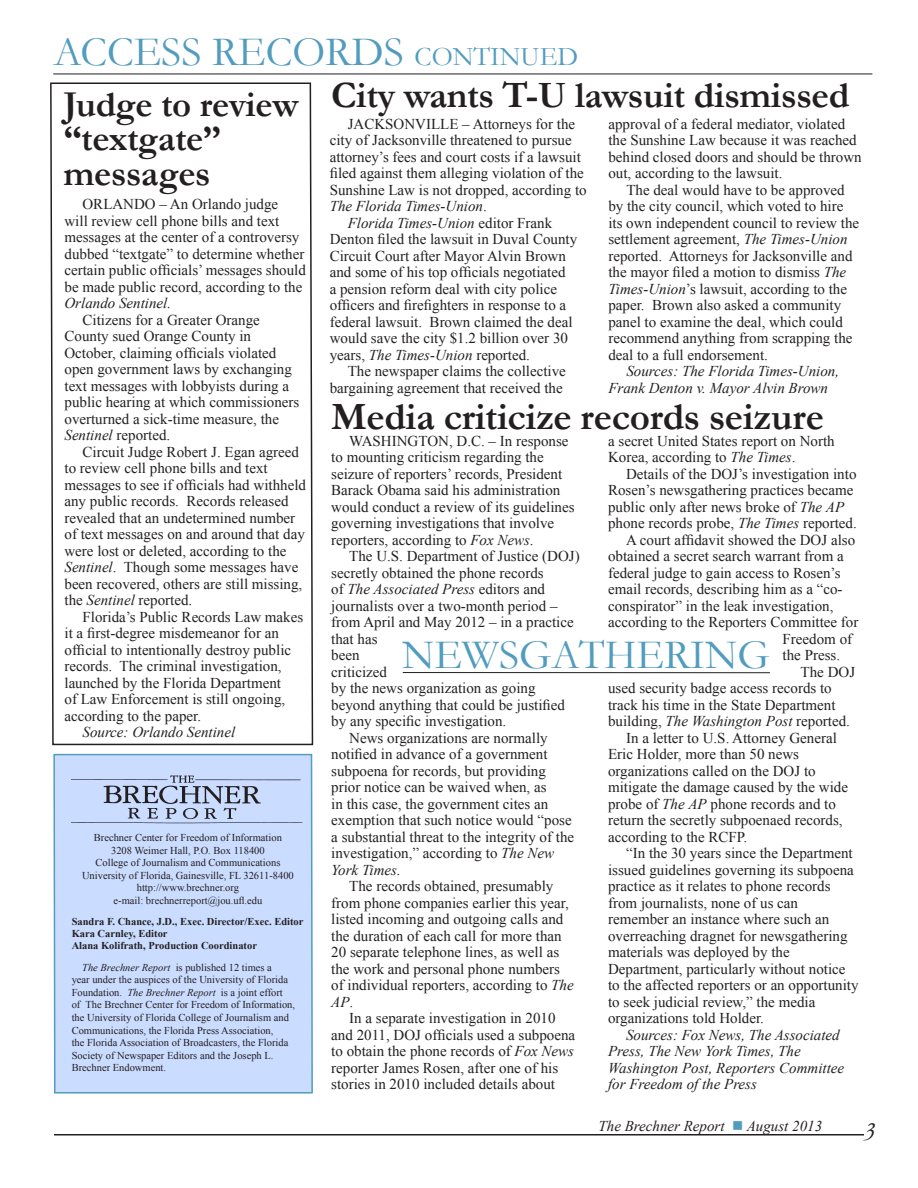
<style>
.page{position:relative;width:918px;height:1188px;background:#fff}
.page>*{position:absolute;margin:0;border:0;box-sizing:border-box;transform-origin:0 0}
.t1{font:42px "Garamond";color:#529cbe}
.Headline_26{font:700 39px "Garamond";letter-spacing:-.01em;color:#231f20}
.Headline_26-2{font:700 37.5px "Garamond";letter-spacing:-.01em;color:#231f20}
.Headline_26-3{font:700 36.75px/34.5px "Garamond";letter-spacing:-.01em;color:#231f20}
.t2{font:italic 27px "Garamond";color:#231f20}
.t3{font:15px/16.5px "Times New Roman";color:#231f20}
.t4{font:italic 15px/16.5px "Times New Roman";color:#231f20}
.t5{font:10.5px/12.6px "Times New Roman";color:#231f20}
.t6{font:700 10.5px "Times New Roman";color:#231f20}
.s1{font-size:27px}
.s2{font-style:italic}
.s3{color:#529cbe}
</style>
<div class="page">
<svg style="left:50px;top:82px;width:264px;height:664px"></svg>
<hr style="left:54px;top:1134px;width:810px;height:2px;background:#231f20">
<div style="left:53px;top:753px;width:260px;height:341px;background:#cadcff"></div>
<img style="left:71px;top:772px;width:237px;height:56px">
<hr style="left:53px;top:74px;width:819px;height:1px;background:#231f20">
<hr style="left:403px;top:672px;width:367px;height:1px;background:#231f20">
<p class="t1" style="left:54px;top:24px;width:526px">ACCESS RECORDS <span class="s1">CONTINUED</span></p>
<p class="Headline_26-3" style="left:64px;top:87px;width:236px">Judge to review “textgate” messages</p>
<p class="t3" style="left:64px;top:196px;width:243px;text-indent:18px">ORLANDO – An Orlando judge<br>will review cell phone bills and text messages at the center of a controversy dubbed “textgate” to determine whether certain public officials’ messages should be made public record, according to the <span class="s2">Orlando Sentinel.</span></p>
<p class="t3" style="left:64px;top:311px;width:236px;text-indent:18px">Citizens for a Greater Orange County sued Orange County in October, claiming officials violated open government laws by exchanging text messages with lobbyists during a public hearing at which commissioners overturned a sick-time measure, the <span class="s2">Sentinel</span> reported.</p>
<p class="t3" style="left:64px;top:443px;width:243px;text-indent:18px">Circuit Judge Robert J. Egan agreed to review cell phone bills and text messages to see if officials had withheld any public records. Records released revealed that an undetermined number of text messages on and around that day were lost or deleted, according to the <span class="s2">Sentinel</span>. Though some messages have been recovered, others are still missing, the <span class="s2">Sentinel</span> reported.</p>
<p class="t3" style="left:64px;top:608px;width:240px;text-indent:18px">Florida’s Public Records Law makes it a first-degree misdemeanor for an official to intentionally destroy public records. The criminal investigation, launched by the Florida Department<br>of Law Enforcement is still ongoing, according to the paper.</p>
<p class="t4" style="left:82px;top:724px;width:154px">Source: Orlando Sentinel</p>
<p class="t5" style="left:94px;top:831px;width:190px">Brechner Center for Freedom of Information</p>
<p class="t5" style="left:111px;top:844px;width:155px">3208 Weimer Hall, P.O. Box 118400</p>
<p class="t5" style="left:96px;top:856px;width:186px">College of Journalism and Communications</p>
<p class="t5" style="left:82px;top:869px;width:213px">University of Florida, Gainesville, FL 32611-8400</p>
<p class="t5" style="left:137px;top:881px;width:104px">http://www.brechner.org</p>
<p class="t5" style="left:114px;top:894px;width:150px">e-mail: brechnerreport@jou.ufl.edu</p>
<p class="t6" style="left:72px;top:914px;width:233px">Sandra F. Chance, J.D., Exec. Director/Exec. Editor</p>
<p class="t6" style="left:72px;top:926px;width:97px">Kara Carnley, Editor</p>
<p class="t6" style="left:72px;top:938px;width:187px">Alana Kolifrath, Production Coordinator</p>
<p class="t5" style="left:72px;top:961px;width:225px;text-indent:10px"><span class="s2">The Brechner Report</span> is published 12 times a<br>year under the auspices of the University of Florida Foundation. <span class="s2">The Brechner Report</span> is a joint effort<br>of The Brechner Center for Freedom of Information, the University of Florida College of Journalism and Communications, the Florida Press Association,<br>the Florida Association of Broadcasters, the Florida Society of Newspaper Editors and the Joseph L.<br>Brechner Endowment.</p>
<p class="Headline_26-2" style="left:331px;top:70px;width:520px">City wants T-U lawsuit dismissed</p>
<p class="t3" style="left:330px;top:115px;width:259px;text-indent:18px">JACKSONVILLE – Attorneys for the city of Jacksonville threatened to pursue attorney’s fees and court costs if a lawsuit filed against them alleging violation of the Sunshine Law is not dropped, according to <span class="s2">The Florida Times-Union</span>.</p>
<p class="t3" style="left:330px;top:214px;width:249px;text-indent:18px"><span class="s2">Florida Times-Union</span> editor Frank Denton filed the lawsuit in Duval County Circuit Court after Mayor Alvin Brown and some of his top officials negotiated<br>a pension reform deal with city police officers and firefighters in response to a federal lawsuit. Brown claimed the deal would save the city $1.2 billion over 30 years, <span class="s2">The Times-Union</span> reported.</p>
<p class="t3" style="left:330px;top:363px;width:238px;text-align:right">The newspaper claims the collective bargaining agreement that received the</p>
<p class="Headline_26" style="left:331px;top:390px;width:494px">Media criticize records seizure</p>
<p class="t3" style="left:331px;top:432px;width:245px;text-indent:18px">WASHINGTON, D.C. – In response to mounting criticism regarding the seizure of reporters’ records, President Barack Obama said his administration would conduct a review of its guidelines governing investigations that involve reporters, according to <span class="s2">Fox News</span>.</p>
<p class="t3" style="left:331px;top:548px;width:250px;text-indent:18px">The U.S. Department of Justice (DOJ) secretly obtained the phone records<br>of <span class="s2">The Associated Press</span> editors and journalists over a two-month period – from April and May 2012 – in a practice that has<br>been<br>criticized<br>by the news organization as going beyond anything that could be justified by any specific investigation.</p>
<p class="t3" style="left:331px;top:729px;width:244px;text-indent:18px">News organizations are normally notified in advance of a government subpoena for records, but providing prior notice can be waived when, as<br>in this case, the government cites an exemption that such notice would “pose a substantial threat to the integrity of the investigation,” according to <span class="s2">The New York Times.</span></p>
<p class="t3" style="left:331px;top:878px;width:244px;text-indent:18px">The records obtained, presumably from phone companies earlier this year, listed incoming and outgoing calls and the duration of each call for more than 20 separate telephone lines, as well as the work and personal phone numbers of individual reporters, according to <span class="s2">The AP</span>.</p>
<p class="t3" style="left:331px;top:1010px;width:245px;text-indent:18px">In a separate investigation in 2010 and 2011, DOJ officials used a subpoena to obtain the phone records of <span class="s2">Fox News </span>reporter James Rosen, after one of his stories in 2010 included details about</p>
<p class="t3" style="left:608px;top:115px;width:255px">approval of a federal mediator, violated the Sunshine Law because it was reached behind closed doors and should be thrown out, according to the lawsuit.</p>
<p class="t3" style="left:608px;top:181px;width:252px;text-indent:18px">The deal would have to be approved by the city council, which voted to hire its own independent council to review the settlement agreement, <span class="s2">The Times-Union </span>reported. Attorneys for Jacksonville and the mayor filed a motion to dismiss <span class="s2">The Times-Union</span>’s lawsuit, according to the paper. Brown also asked a community panel to examine the deal, which could recommend anything from scrapping the deal to a full endorsement.</p>
<p class="t4" style="left:608px;top:363px;width:232px;text-indent:18px">Sources: The Florida Times-Union,<br>Frank Denton v. Mayor Alvin Brown</p>
<p class="t3" style="left:608px;top:432px;width:228px">a secret United States report on North<br>Korea, according to <span class="s2">The Times</span>.</p>
<p class="t3" style="left:608px;top:465px;width:250px;text-indent:18px">Details of the DOJ’s investigation into Rosen’s newsgathering practices became public only after news broke of <span class="s2">The AP </span>phone records probe, <span class="s2">The Times</span> reported.</p>
<p class="t3" style="left:626px;top:531px;width:231px">A court affidavit showed the DOJ also</p>
<p class="t3" style="left:608px;top:548px;width:237px">obtained a secret search warrant from a</p>
<p class="t3" style="left:608px;top:564px;width:234px">federal judge to gain access to Rosen’s</p>
<p class="t3" style="left:608px;top:581px;width:236px">email records, describing him as a “co-</p>
<p class="t3" style="left:608px;top:597px;width:227px">conspirator” in the leak investigation,</p>
<p class="t3" style="left:608px;top:614px;width:252px">according to the Reporters Committee for</p>
<p class="t3" style="left:783px;top:630px;width:71px">Freedom of</p>
<p class="t3" style="left:783px;top:647px;width:59px">the Press.</p>
<p class="t3" style="left:608px;top:663px;width:249px;text-indent:193px">The DOJ used security badge access records to track his time in the State Department building, <span class="s2">The Washington Post</span> reported.</p>
<p class="t3" style="left:608px;top:729px;width:241px;text-indent:18px">In a letter to U.S. Attorney General Eric Holder, more than 50 news organizations called on the DOJ to mitigate the damage caused by the wide probe of <span class="s2">The AP</span> phone records and to return the secretly subpoenaed records, according to the RCFP.</p>
<p class="t3" style="left:608px;top:845px;width:252px;text-indent:18px">“In the 30 years since the Department issued guidelines governing its subpoena practice as it relates to phone records from journalists, none of us can remember an instance where such an overreaching dragnet for newsgathering materials was deployed by the Department, particularly without notice to the affected reporters or an opportunity to seek judicial review,” the media organizations told Holder.</p>
<p class="t4" style="left:608px;top:1026px;width:238px;text-indent:18px">Sources: Fox News, The Associated<br>Press, The New York Times, The<br>Washington Post, Reporters Committee for Freedom of the Press</p>
<p class="t1" style="left:402px;top:626px;width:369px">NEWSGATHERING</p>
<p class="t4" style="left:598px;top:1117px;width:225px">The Brechner Report <span class="s3">■</span> August 2013</p>
<p class="t2" style="left:863px;top:1114px;width:14px">3</p>
</div>
